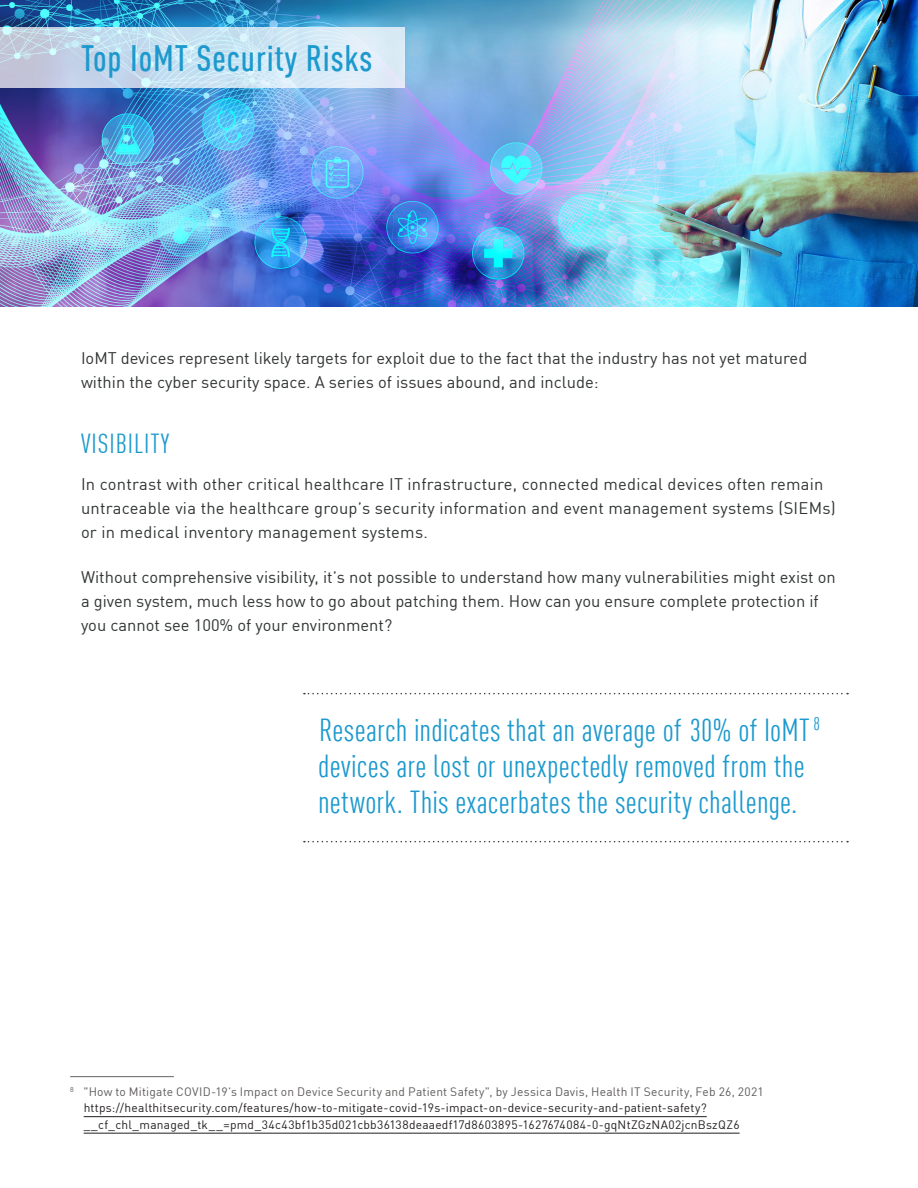
<style>
.page{position:relative;width:918px;height:1188px;background:#fff}
.page>*{position:absolute;margin:0;border:0;box-sizing:border-box;transform-origin:0 0}
.Body_Copy{font:500 condensed 36px "DIN Pro";letter-spacing:.025em;color:#1c99cd}
.Quote_in_between_par{font:condensed 31.2px/36px "DIN Pro";letter-spacing:.01em;color:#1c99cd}
.Header_2{font:condensed 27px "DIN Pro";letter-spacing:.035em;color:#1c99cd}
.Body_Copy-2{font:16.5px/24px "DIN Pro";color:#313434}
.Footnotes{font:12px/16.5px "DIN Pro";letter-spacing:.015em;color:#231f20}
.t1{font:condensed 12px "DIN Pro";color:#313434}
.s1{color:#5e5c5b}
</style>
<div class="page">
<img style="left:0;top:0;width:918px;height:306px">
<svg style="left:304px;top:693px;width:544px;height:1px"></svg>
<svg style="left:304px;top:841px;width:544px;height:1px"></svg>
<hr style="left:84px;top:1116px;width:623px;height:1px;background:#231f20">
<hr style="left:84px;top:1133px;width:656px;height:1px;background:#231f20">
<hr style="left:70px;top:1076px;width:104px;height:1px;background:#636366">
<svg style="left:0;top:27px;width:405px;height:61px;background:#cde0ef"></svg>
<p class="Body_Copy" style="left:81px;top:33px;width:293px">Top IoMT Security Risks</p>
<p class="t1" style="left:888px;top:34px;width:6px">6</p>
<p class="Body_Copy-2" style="left:81px;top:345px;width:728px">IoMT devices represent likely targets for exploit due to the fact that the industry has not yet matured within the cyber security space. A series of issues abound, and include:</p>
<p class="Header_2" style="left:81px;top:425px;width:90px">VISIBILITY</p>
<p class="Body_Copy-2" style="left:81px;top:471px;width:756px">In contrast with other critical healthcare IT infrastructure, connected medical devices often remain untraceable via the healthcare group’s security information and event management systems (SIEMs) or in medical inventory management systems.</p>
<p class="Body_Copy-2" style="left:81px;top:564px;width:756px">Without comprehensive visibility, it’s not possible to understand how many vulnerabilities might exist on a given system, much less how to go about patching them. How can you ensure complete protection if you cannot see 100% of your environment?</p>
<p class="Quote_in_between_par" style="left:318px;top:710px;width:503px">Research indicates that an average of 30% of IoMT <sup>8 </sup>devices are lost or unexpectedly removed from the network. This exacerbates the security challenge.</p>
<p class="Footnotes" style="left:84px;top:1082px;width:682px;text-indent:-14px"><sup>8</sup> <span class="s1">"How to Mitigate COVID-19’s Impact on Device Security and Patient Safety", by Jessica Davis, Health IT Security, Feb 26, 2021 </span>https://healthitsecurity.com/features/how-to-mitigate-covid-19s-impact-on-device-security-and-patient-safety? __cf_chl_managed_tk__=pmd_34c43bf1b35d021cbb36138deaaedf17d8603895-1627674084-0-gqNtZGzNA02jcnBszQZ6</p>
</div>
